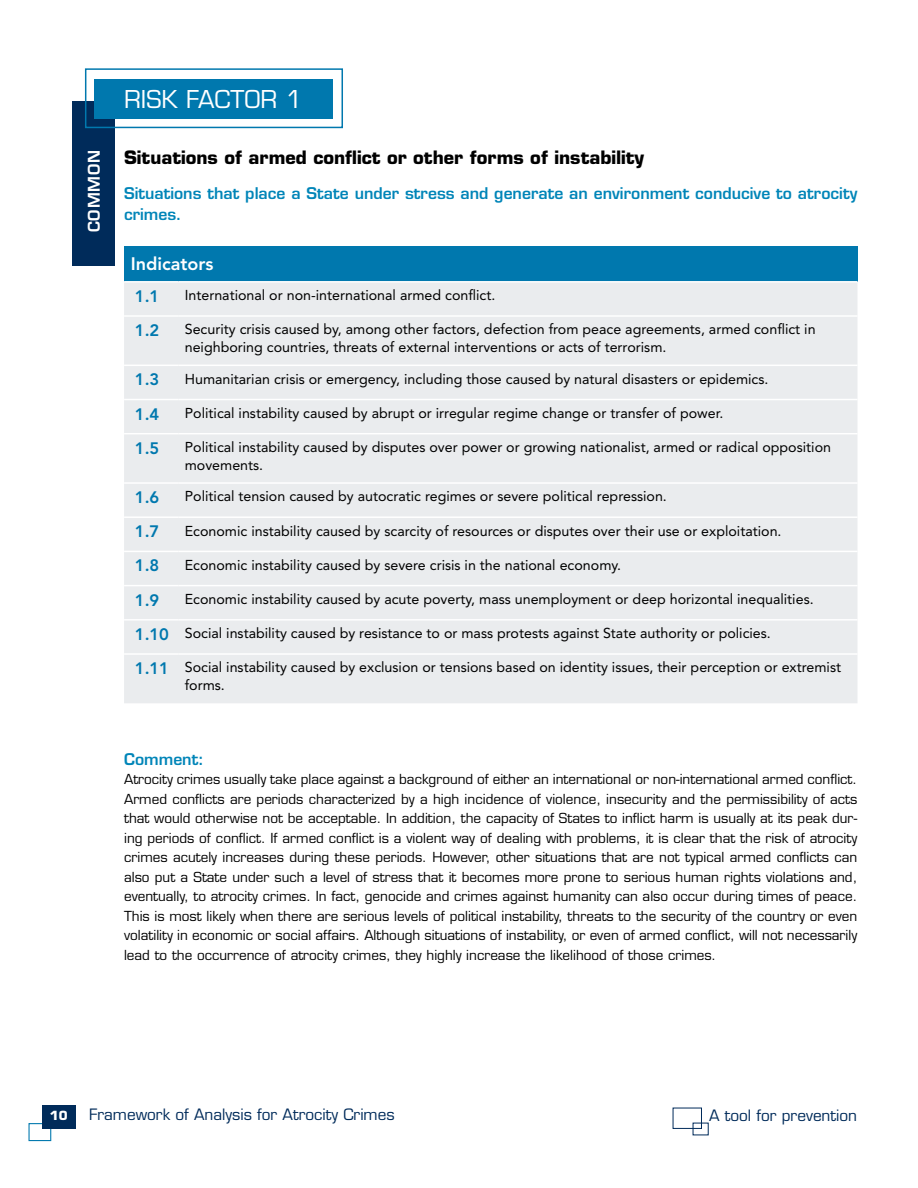
<style>
.page{position:relative;width:918px;height:1188px;background:#fff}
.page>*{position:absolute;margin:0;border:0;box-sizing:border-box;transform-origin:0 0}
.t1{font:24px "Eurostile LT Std";color:#fff}
.t2{font:700 18px "Eurostile LT Std";color:#000}
.t3{font:800 18px "Avenir LT Std";color:#fff}
.t4{font:800 16.5px "Avenir LT Std";color:#0078ae}
.t5{font:600 15.75px/21px "Eurostile LT Std";color:#0085b8}
.t6{font:600 15.75px "Eurostile LT Std";letter-spacing:.05em;color:#fff}
.t7{font:15.3px "Eurostile LT Std";color:#002b5a}
.t8{font:14.25px/18px "Avenir LT Std";color:#000}
.t9{font:13.5px/19.5px "Eurostile LT Std";color:#000;text-align:justify}
.t10{font:700 12.3px "Eurostile LT Std";color:#fff}
.s1{font-weight:800;font-size:16.5px;color:#0078ae}
</style>
<div class="page">
<div style="left:73px;top:102px;width:42px;height:164px;background:#002b5a"></div>
<div style="left:94px;top:79px;width:239px;height:39px;background:#0078ae"></div>
<div style="left:85px;top:68px;width:258px;height:60px;border:2px solid #0078ae"></div>
<div style="left:673px;top:1108px;width:29px;height:21px;border:1px solid #002b5a"></div>
<div style="left:28px;top:1123px;width:23px;height:18px;border:1px solid #0078ae"></div>
<div style="left:42px;top:1105px;width:33px;height:24px;background:#002b5a"></div>
<div style="left:124px;top:247px;width:734px;height:35px;background:#0078ae"></div>
<div style="left:124px;top:283px;width:734px;height:420px;background:#eaecee"></div>
<hr style="left:124px;top:315px;width:55px;height:2px;background:#fff">
<hr style="left:179px;top:315px;width:679px;height:2px;background:#fff">
<hr style="left:124px;top:365px;width:55px;height:1px;background:#fff">
<hr style="left:179px;top:365px;width:679px;height:1px;background:#fff">
<hr style="left:124px;top:399px;width:55px;height:1px;background:#fff">
<hr style="left:179px;top:399px;width:679px;height:1px;background:#fff">
<hr style="left:124px;top:433px;width:55px;height:1px;background:#fff">
<hr style="left:179px;top:433px;width:679px;height:1px;background:#fff">
<hr style="left:124px;top:482px;width:55px;height:2px;background:#fff">
<hr style="left:179px;top:482px;width:679px;height:2px;background:#fff">
<hr style="left:124px;top:516px;width:55px;height:2px;background:#fff">
<hr style="left:179px;top:516px;width:679px;height:2px;background:#fff">
<hr style="left:124px;top:551px;width:55px;height:1px;background:#fff">
<hr style="left:179px;top:551px;width:679px;height:1px;background:#fff">
<hr style="left:124px;top:585px;width:55px;height:1px;background:#fff">
<hr style="left:179px;top:585px;width:679px;height:1px;background:#fff">
<hr style="left:124px;top:619px;width:55px;height:2px;background:#fff">
<hr style="left:179px;top:619px;width:679px;height:2px;background:#fff">
<hr style="left:124px;top:653px;width:55px;height:2px;background:#fff">
<hr style="left:179px;top:653px;width:679px;height:2px;background:#fff">
<hr style="left:124px;top:281px;width:55px;height:2px;background:#fff">
<hr style="left:179px;top:281px;width:679px;height:2px;background:#fff">
<p class="t6" style="left:84px;top:232px;width:84px;rotate:-90deg">COMMON</p>
<h1 class="t1" style="left:124px;top:85px;width:180px">RISK FACTOR 1</h1>
<h2 class="t2" style="left:124px;top:147px;width:522px">Situations of armed conflict or other forms of instability</h2>
<p class="t5" style="left:124px;top:182px;width:735px">Situations that place a State under stress and generate an environment conducive to atrocity crimes.</p>
<h2 class="t3" style="left:131px;top:253px;width:84px">Indicators</h2>
<p class="t4" style="left:135px;top:286px;width:26px">1.1</p>
<p class="t8" style="left:185px;top:286px;width:312px">International or non-international armed conflict.</p>
<p class="t4" style="left:135px;top:321px;width:26px">1.2</p>
<p class="t8" style="left:185px;top:321px;width:632px">Security crisis caused by, among other factors, defection from peace agreements, armed conflict in neighboring countries, threats of external interventions or acts of terrorism.</p>
<p class="t4" style="left:135px;top:370px;width:26px">1.3</p>
<p class="t8" style="left:185px;top:370px;width:585px">Humanitarian crisis or emergency, including those caused by natural disasters or epidemics.</p>
<p class="t4" style="left:135px;top:404px;width:26px">1.4</p>
<p class="t8" style="left:185px;top:404px;width:540px">Political instability caused by abrupt or irregular regime change or transfer of power.</p>
<p class="t4" style="left:135px;top:438px;width:26px">1.5</p>
<p class="t8" style="left:185px;top:438px;width:648px">Political instability caused by disputes over power or growing nationalist, armed or radical opposition movements.</p>
<p class="t4" style="left:135px;top:488px;width:26px">1.6</p>
<p class="t8" style="left:185px;top:488px;width:484px">Political tension caused by autocratic regimes or severe political repression.</p>
<p class="t4" style="left:135px;top:522px;width:26px">1.7</p>
<p class="t8" style="left:185px;top:522px;width:598px">Economic instability caused by scarcity of resources or disputes over their use or exploitation.</p>
<p class="t4" style="left:135px;top:556px;width:26px">1.8</p>
<p class="t8" style="left:185px;top:556px;width:438px">Economic instability caused by severe crisis in the national economy.</p>
<p class="t4" style="left:135px;top:590px;width:26px">1.9</p>
<p class="t8" style="left:185px;top:590px;width:630px">Economic instability caused by acute poverty, mass unemployment or deep horizontal inequalities.</p>
<p class="t8" style="left:135px;top:624px;width:638px"><span class="s1">1.10</span> Social instability caused by resistance to or mass protests against State authority or policies.</p>
<p class="t8" style="left:185px;top:659px;width:658px;text-indent:-50px"><span class="s1">1.11</span> Social instability caused by exclusion or tensions based on identity issues, their perception or extremist forms.</p>
<p class="t5" style="left:124px;top:748px;width:81px">Comment:</p>
<p class="t9" style="left:124px;top:770px;width:735px">Atrocity crimes usually take place against a background of either an international or non-international armed conflict.<br>Armed conflicts are periods characterized by a high incidence of violence, insecurity and the permissibility of acts that would otherwise not be acceptable. In addition, the capacity of States to inflict harm is usually at its peak dur&shy;ing periods of conflict. If armed conflict is a violent way of dealing with problems, it is clear that the risk of atrocity crimes acutely increases during these periods. However, other situations that are not typical armed conflicts can also put a State under such a level of stress that it becomes more prone to serious human rights violations and, eventually, to atrocity crimes. In fact, genocide and crimes against humanity can also occur during times of peace.<br>This is most likely when there are serious levels of political instability, threats to the security of the country or even volatility in economic or social affairs. Although situations of instability, or even of armed conflict, will not necessarily lead to the occurrence of atrocity crimes, they highly increase the likelihood of those crimes.</p>
<p class="t10" style="left:50px;top:1108px;width:19px">10</p>
<p class="t7" style="left:89px;top:1106px;width:307px">Framework of Analysis for Atrocity Crimes</p>
<p class="t7" style="left:709px;top:1106px;width:149px">A tool for prevention</p>
</div>
